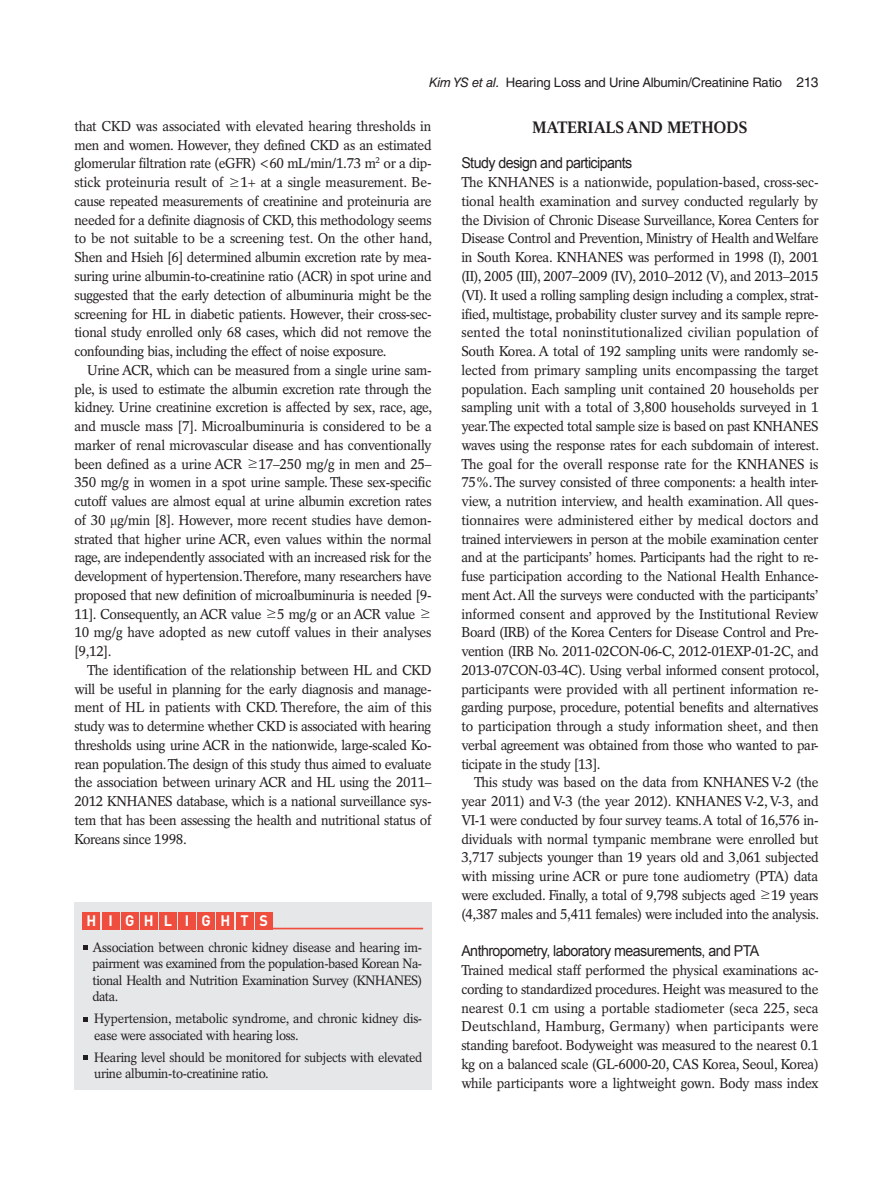
<style>
.page{position:relative;width:893px;height:1191px;background:#fff}
.page>*{position:absolute;margin:0;border:0;box-sizing:border-box;transform-origin:0 0}
.본문_대제목{font:700 16.5px "Rotation LT Std";color:#231f20;scale:.95 1}
.본문_중제목{font:15px "Arial";letter-spacing:-.04em;color:#231f20;scale:.95 1}
.t1{font:700 15px "DIN Pro";color:#fff;scale:.96 1}
.본문{font:14.25px/18.8px "Rotation LT Std";letter-spacing:-.025em;color:#231f20;text-align:justify;scale:.95 1}
.본문_0{font:14.25px/18.8px "Rotation LT Std";letter-spacing:-.025em;color:#231f20;text-align:justify;scale:.95 1}
.하이라이트{font:13.5px/16.2px "Rotation LT Std";letter-spacing:-.025em;color:#231f20;scale:.95 1}
.t2{font:13.05px "Helvetica LT Std";letter-spacing:-.015em;color:#231f20}
.s1{font-style:italic}
.s2{font-size:13.8px}
.s3{font-family:"Dotum"}
.s4{font-family:"Times New Roman"}
</style>
<div class="page">
<div style="left:74px;top:931px;width:358px;height:159px;background:#e6e7e9"></div>
<svg style="left:84px;top:945px;width:4px;height:5px"></svg>
<svg style="left:84px;top:1017px;width:4px;height:4px"></svg>
<svg style="left:84px;top:1055px;width:4px;height:5px"></svg>
<div style="left:74px;top:901px;width:358px;height:30px;background:#e6e7e9"></div>
<div style="left:83px;top:912px;width:17px;height:17px;background:#ef4d3d"></div>
<div style="left:159px;top:912px;width:17px;height:17px;background:#ef4d3d"></div>
<div style="left:102px;top:912px;width:17px;height:17px;background:#ef4d3d"></div>
<div style="left:179px;top:912px;width:17px;height:17px;background:#ef4d3d"></div>
<div style="left:121px;top:912px;width:17px;height:17px;background:#ef4d3d"></div>
<div style="left:198px;top:912px;width:17px;height:17px;background:#ef4d3d"></div>
<div style="left:140px;top:912px;width:17px;height:17px;background:#ef4d3d"></div>
<div style="left:217px;top:912px;width:17px;height:17px;background:#ef4d3d"></div>
<div style="left:236px;top:912px;width:17px;height:17px;background:#ef4d3d"></div>
<div style="left:255px;top:912px;width:17px;height:17px;background:#ef4d3d"></div>
<hr style="left:272px;top:927px;width:151px;height:2px;background:#ef4d3d">
<p class="t2" style="left:429px;top:75px;width:391px"><span class="s1">Kim YS et al.</span> Hearing Loss and Urine Albumin/Creatinine Ratio <span class="s2">213</span></p>
<p class="본문" style="left:74px;top:117px;width:378px">that CKD was associated with elevated hearing thresholds in men and women. However, they defined CKD as an estimated glomerular filtration rate (eGFR) <span class="s3">&lt;</span>60 mL/min/1.73 m<sup>2</sup> or a dip&shy;stick proteinuria result of <span class="s3">≥</span>1+ at a single measurement. Be&shy;cause repeated measurements of creatinine and proteinuria are needed for a definite diagnosis of CKD, this methodology seems to be not suitable to be a screening test. On the other hand, Shen and Hsieh [6] determined albumin excretion rate by mea&shy;suring urine albumin-to-creatinine ratio (ACR) in spot urine and suggested that the early detection of albuminuria might be the screening for HL in diabetic patients. However, their cross-sec&shy;tional study enrolled only 68 cases, which did not remove the confounding bias, including the effect of noise exposure.</p>
<p class="본문" style="left:74px;top:360px;width:378px;text-indent:13px">Urine ACR, which can be measured from a single urine sam&shy;ple, is used to estimate the albumin excretion rate through the kidney. Urine creatinine excretion is affected by sex, race, age, and muscle mass [7]. Microalbuminuria is considered to be a marker of renal microvascular disease and has conventionally been defined as a urine ACR <span class="s3">≥</span>17–250 mg/g in men and 25– 350 mg/g in women in a spot urine sample. These sex-specific cutoff values are almost equal at urine albumin excretion rates of 30 <span class="s4">μ</span>g/min [8]. However, more recent studies have demon&shy;strated that higher urine ACR, even values within the normal rage, are independently associated with an increased risk for the development of hypertension. Therefore, many researchers have proposed that new definition of microalbuminuria is needed [9- 11]. Consequently, an ACR value <span class="s3">≥</span>5 mg/g or an ACR value <span class="s3">≥ </span>10 mg/g have adopted as new cutoff values in their analyses [9,12].</p>
<p class="본문" style="left:74px;top:660px;width:378px;text-indent:13px">The identification of the relationship between HL and CKD will be useful in planning for the early diagnosis and manage&shy;ment of HL in patients with CKD. Therefore, the aim of this study was to determine whether CKD is associated with hearing thresholds using urine ACR in the nationwide, large-scaled Ko&shy;rean population. The design of this study thus aimed to evaluate the association between urinary ACR and HL using the 2011– 2012 KNHANES database, which is a national surveillance sys&shy;tem that has been assessing the health and nutritional status of Koreans since 1998.</p>
<p class="본문_대제목" style="left:532px;top:117px;width:228px">MATERIALS AND METHODS</p>
<p class="본문_중제목" style="left:461px;top:153px;width:181px">Study design and participants</p>
<p class="본문_0" style="left:461px;top:173px;width:378px">The KNHANES is a nationwide, population-based, cross-sec&shy;tional health examination and survey conducted regularly by the Division of Chronic Disease Surveillance, Korea Centers for Disease Control and Prevention, Ministry of Health and Welfare in South Korea. KNHANES was performed in 1998 (I), 2001 (II), 2005 (III), 2007–2009 (IV), 2010–2012 (V), and 2013–2015 (VI). It used a rolling sampling design including a complex, strat&shy;ified, multistage, probability cluster survey and its sample repre&shy;sented the total noninstitutionalized civilian population of South Korea. A total of 192 sampling units were randomly se&shy;lected from primary sampling units encompassing the target population. Each sampling unit contained 20 households per sampling unit with a total of 3,800 households surveyed in 1 year. The expected total sample size is based on past KNHANES waves using the response rates for each subdomain of interest.<br>The goal for the overall response rate for the KNHANES is 75%. The survey consisted of three components: a health inter&shy;view, a nutrition interview, and health examination. All ques&shy;tionnaires were administered either by medical doctors and trained interviewers in person at the mobile examination center and at the participants’ homes. Participants had the right to re&shy;fuse participation according to the National Health Enhance&shy;ment Act. All the surveys were conducted with the participants’ informed consent and approved by the Institutional Review Board (IRB) of the Korea Centers for Disease Control and Pre&shy;vention (IRB No. 2011-02CON-06-C, 2012-01EXP-01-2C, and 2013-07CON-03-4C). Using verbal informed consent protocol, participants were provided with all pertinent information re&shy;garding purpose, procedure, potential benefits and alternatives to participation through a study information sheet, and then verbal agreement was obtained from those who wanted to par&shy;ticipate in the study [13].</p>
<p class="본문" style="left:461px;top:773px;width:378px;text-indent:13px">This study was based on the data from KNHANES V-2 (the year 2011) and V-3 (the year 2012). KNHANES V-2, V-3, and VI-1 were conducted by four survey teams. A total of 16,576 in&shy;dividuals with normal tympanic membrane were enrolled but 3,717 subjects younger than 19 years old and 3,061 subjected with missing urine ACR or pure tone audiometry (PTA) data were excluded. Finally, a total of 9,798 subjects aged <span class="s3">≥</span>19 years (4,387 males and 5,411 females) were included into the analysis.</p>
<p class="본문_중제목" style="left:461px;top:941px;width:315px">Anthropometry, laboratory measurements, and PTA</p>
<p class="본문_0" style="left:461px;top:960px;width:378px">Trained medical staff performed the physical examinations ac&shy;cording to standardized procedures. Height was measured to the nearest 0.1 cm using a portable stadiometer (seca 225, seca Deutschland, Hamburg, Germany) when participants were standing barefoot. Bodyweight was measured to the nearest 0.1 kg on a balanced scale (GL-6000-20, CAS Korea, Seoul, Korea) while participants wore a lightweight gown. Body mass index</p>
<p class="t1" style="left:86px;top:910px;width:12px">H</p>
<p class="t1" style="left:108px;top:910px;width:6px">I</p>
<p class="t1" style="left:125px;top:910px;width:11px">G</p>
<p class="t1" style="left:144px;top:910px;width:12px">H</p>
<p class="t1" style="left:164px;top:910px;width:10px">L</p>
<p class="t1" style="left:185px;top:910px;width:6px">I</p>
<p class="t1" style="left:202px;top:910px;width:11px">G</p>
<p class="t1" style="left:220px;top:910px;width:12px">H</p>
<p class="t1" style="left:240px;top:910px;width:10px">T</p>
<p class="t1" style="left:259px;top:910px;width:10px">S</p>
<p class="하이라이트" style="left:93px;top:939px;width:349px;text-align:justify">Association between chronic kidney disease and hearing im&shy;pairment was examined from the population-based Korean Na&shy;tional Health and Nutrition Examination Survey (KNHANES) data.</p>
<p class="하이라이트" style="left:94px;top:1010px;width:347px">Hypertension, metabolic syndrome, and chronic kidney dis&shy;ease were associated with hearing loss.</p>
<p class="하이라이트" style="left:94px;top:1049px;width:347px">Hearing level should be monitored for subjects with elevated urine albumin-to-creatinine ratio.</p>
</div>
